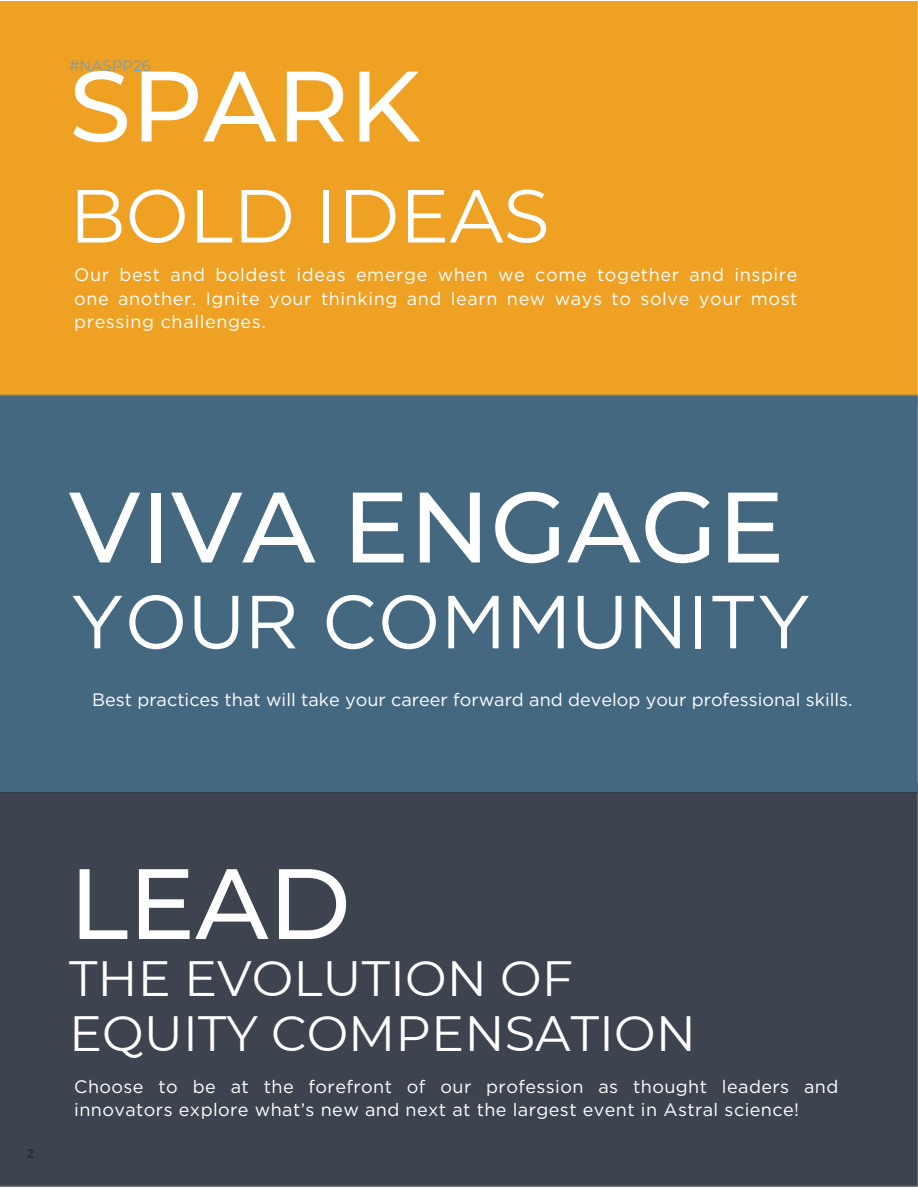
<style>
.page{position:relative;width:918px;height:1188px;background:#fff}
.page>*{position:absolute;margin:0;border:0;box-sizing:border-box;transform-origin:0 0}
.t1{font:500 99.75px "Montserrat";color:#fff}
.t2{font:75px "Gotham";color:#fff}
.t3{font:75px "Montserrat";color:#fff}
.t4{font:49.5px/55.2px "Montserrat";color:#fff}
.t5{font:18px/23.7px "Gotham";letter-spacing:.025em;color:#fff;text-align:justify}
.t6{font:18px "Gotham";color:#fff}
.t7{font:15px "Montserrat";color:#6e9fc4}
.t8{font:700 12.75px "IBM Plex Sans Cond";color:#2b2c32}
</style>
<div class="page">
<div style="left:0;top:794px;width:918px;height:393px;background:#3e444f"></div>
<div style="left:0;top:1px;width:918px;height:394px;background:#eea122"></div>
<div style="left:0;top:395px;width:918px;height:399px;background:#456881"></div>
<p class="t7" style="left:69px;top:56px;width:83px">#NASPP26</p>
<p class="t1" style="left:69px;top:45px;width:353px">SPARK</p>
<p class="t3" style="left:69px;top:170px;width:482px">BOLD IDEAS</p>
<p class="t5" style="left:74px;top:263px;width:725px">Our best and boldest ideas emerge when we come together and inspire one another. Ignite your thinking and learn new ways to solve your most pressing challenges.</p>
<p class="t1" style="left:69px;top:466px;width:717px">VIVA ENGAGE</p>
<p class="t2" style="left:71px;top:576px;width:742px">YOUR COMMUNITY</p>
<p class="t6" style="left:92px;top:688px;width:762px">Best practices that will take your career forward and develop your professional skills.</p>
<p class="t8" style="left:27px;top:1145px;width:8px">2</p>
<p class="t1" style="left:69px;top:842px;width:283px">LEAD</p>
<p class="t4" style="left:69px;top:950px;width:628px">THE EVOLUTION OF<br>EQUITY COMPENSATION</p>
<p class="t5" style="left:74px;top:1074px;width:766px">Choose to be at the forefront of our profession as thought leaders and innovators explore what’s new and next at the largest event in Astral science!</p>
</div>
